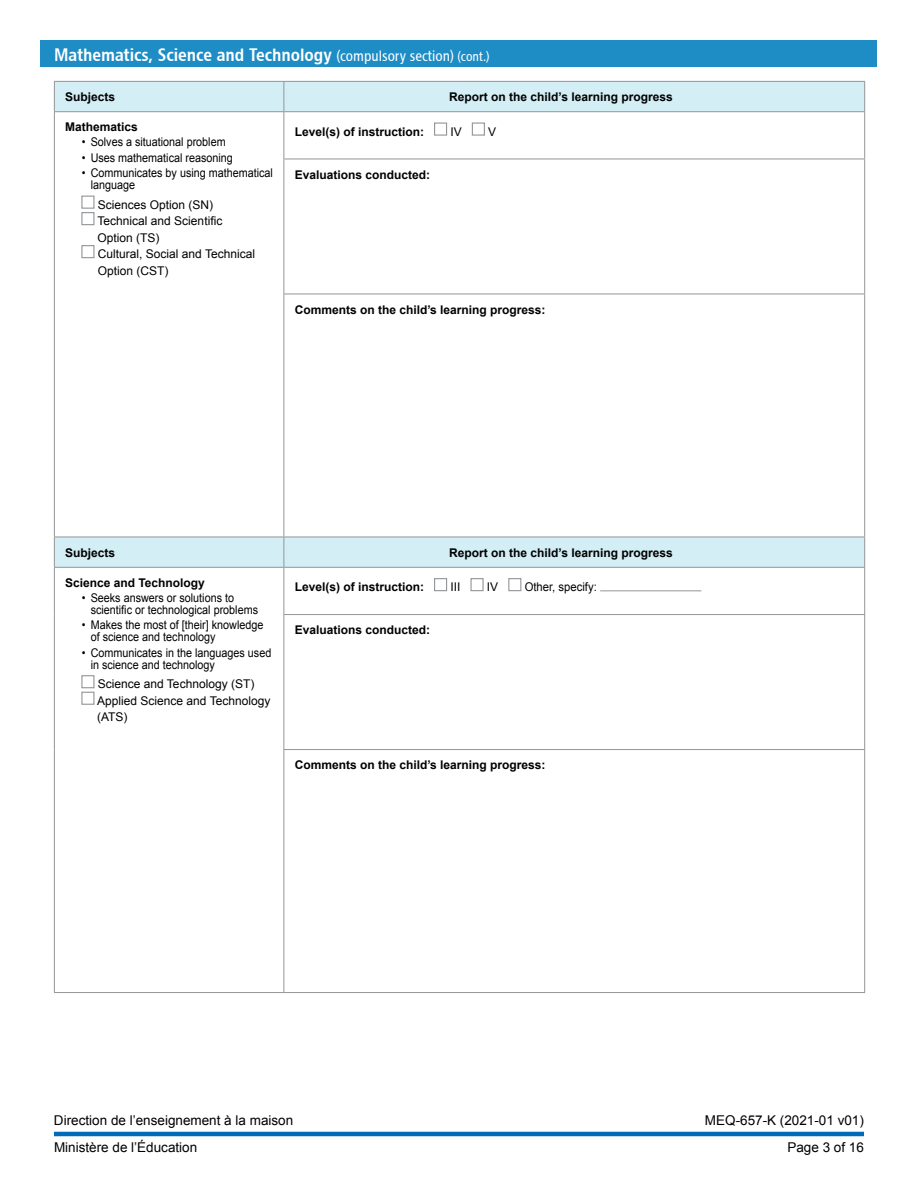
<style>
.page{position:relative;width:918px;height:1188px;background:#fff}
.page>*{position:absolute;margin:0;border:0;box-sizing:border-box;transform-origin:0 0}
.t1{font:18px "Chaloult Cond Demi Gras Normal";color:#fff}
.t2{font:13.5px "Arial";color:#000}
.t3{font:700 12px "Arial";color:#000}
.t4{font:12px/12px "Arial";color:#000;scale:.9 1}
.t5{font:12px/16.5px "Arial";color:#000}
.t6{font:12px "Arial";color:#000;scale:.94 1}
.s1{font-family:"Chaloult Cond Normal";font-size:15px}
.s2{font-family:"Chaloult Cond Normal";font-size:13.5px}
.s3{font-style:inherit}
</style>
<div class="page">
<hr style="left:54px;top:1132px;width:810px;height:4px;background:#006bb7">
<div style="left:40px;top:40px;width:838px;height:28px;background:#1f8dc5"></div>
<svg style="left:55px;top:82px;width:809px;height:485px"></svg>
<hr style="left:54px;top:81px;width:230px;height:1px;background:#939598">
<svg style="left:54px;top:82px;width:1px;height:29px"></svg>
<hr style="left:284px;top:81px;width:581px;height:1px;background:#939598">
<svg style="left:284px;top:82px;width:1px;height:29px"></svg>
<svg style="left:864px;top:82px;width:1px;height:29px"></svg>
<hr style="left:54px;top:111px;width:230px;height:1px;background:#939598">
<hr style="left:54px;top:112px;width:1px;height:47px;background:#939598">
<hr style="left:284px;top:111px;width:581px;height:1px;background:#939598">
<hr style="left:284px;top:112px;width:1px;height:47px;background:#939598">
<hr style="left:864px;top:112px;width:1px;height:47px;background:#939598">
<hr style="left:54px;top:159px;width:1px;height:135px;background:#939598">
<hr style="left:284px;top:159px;width:581px;height:1px;background:#939598">
<hr style="left:284px;top:159px;width:1px;height:135px;background:#939598">
<hr style="left:864px;top:159px;width:1px;height:135px;background:#939598">
<hr style="left:54px;top:294px;width:1px;height:243px;background:#939598">
<hr style="left:284px;top:294px;width:581px;height:1px;background:#939598">
<hr style="left:284px;top:294px;width:1px;height:243px;background:#939598">
<hr style="left:864px;top:294px;width:1px;height:243px;background:#939598">
<hr style="left:54px;top:537px;width:230px;height:1px;background:#939598">
<hr style="left:54px;top:537px;width:1px;height:30px;background:#939598">
<hr style="left:284px;top:537px;width:581px;height:1px;background:#939598">
<hr style="left:284px;top:537px;width:1px;height:30px;background:#939598">
<hr style="left:864px;top:537px;width:1px;height:30px;background:#939598">
<hr style="left:54px;top:567px;width:230px;height:1px;background:#939598">
<hr style="left:54px;top:568px;width:1px;height:47px;background:#939598">
<hr style="left:284px;top:567px;width:581px;height:1px;background:#939598">
<hr style="left:284px;top:568px;width:1px;height:46px;background:#939598">
<hr style="left:864px;top:568px;width:1px;height:46px;background:#939598">
<hr style="left:54px;top:615px;width:1px;height:135px;background:#939598">
<hr style="left:284px;top:614px;width:581px;height:1px;background:#939598">
<hr style="left:284px;top:615px;width:1px;height:134px;background:#939598">
<hr style="left:864px;top:615px;width:1px;height:134px;background:#939598">
<hr style="left:54px;top:750px;width:1px;height:242px;background:#939598">
<hr style="left:284px;top:749px;width:581px;height:1px;background:#939598">
<hr style="left:284px;top:750px;width:1px;height:242px;background:#939598">
<hr style="left:864px;top:750px;width:1px;height:242px;background:#939598">
<hr style="left:54px;top:992px;width:230px;height:1px;background:#939598">
<hr style="left:284px;top:992px;width:581px;height:1px;background:#939598">
<div style="left:81px;top:196px;width:13px;height:13px;border:1px solid #939598"></div>
<div style="left:81px;top:212px;width:13px;height:13px;border:1px solid #939598"></div>
<div style="left:81px;top:245px;width:13px;height:13px;border:1px solid #939598"></div>
<div style="left:434px;top:123px;width:13px;height:13px;border:1px solid #939598"></div>
<div style="left:472px;top:123px;width:13px;height:13px;border:1px solid #939598"></div>
<div style="left:81px;top:675px;width:13px;height:13px;border:1px solid #939598"></div>
<div style="left:81px;top:692px;width:13px;height:13px;border:1px solid #939598"></div>
<div style="left:434px;top:578px;width:13px;height:13px;border:1px solid #939598"></div>
<div style="left:470px;top:578px;width:14px;height:13px;border:1px solid #939598"></div>
<div style="left:508px;top:578px;width:13px;height:13px;border:1px solid #939598"></div>
<hr style="left:600px;top:590px;width:101px;height:1px;background:#939598">
<h3 class="t1" style="left:54px;top:43px;width:437px">Mathematics, Science and Technology <span class="s1">(compulsory section)</span> <span class="s2">(cont.)</span></h3>
<p class="t3" style="left:65px;top:89px;width:52px">Subjects</p>
<p class="t3" style="left:449px;top:89px;width:225px">Report on the child’s learning progress</p>
<p class="t3" style="left:65px;top:119px;width:74px">Mathematics</p>
<p class="t4" style="left:82px;top:136px;width:162px">• Solves a situational problem</p>
<p class="t4" style="left:82px;top:152px;width:170px">• Uses mathematical reasoning</p>
<p class="t4" style="left:91px;top:167px;width:204px;text-indent:-9px">• Communicates by using mathematical language</p>
<p class="t5" style="left:98px;top:196px;width:159px">Sciences <span class="s3">Option</span> (SN)<br>Technical and Scientific<br>Option (TS)<br>Cultural, Social and Technical<br>Option (CST)</p>
<p class="t3" style="left:295px;top:124px;width:131px">Level(s) of instruction:</p>
<p class="t5" style="left:450px;top:123px;width:13px">IV</p>
<p class="t5" style="left:488px;top:123px;width:10px">V</p>
<p class="t3" style="left:295px;top:166px;width:137px">Evaluations conducted:</p>
<p class="t3" style="left:295px;top:301px;width:252px">Comments on the child’s learning progress:</p>
<p class="t3" style="left:65px;top:544px;width:52px">Subjects</p>
<p class="t3" style="left:449px;top:544px;width:225px">Report on the child’s learning progress</p>
<p class="t3" style="left:65px;top:575px;width:141px">Science and Technology</p>
<p class="t4" style="left:91px;top:592px;width:188px;text-indent:-9px">• Seeks answers or solutions to scientific or technological problems</p>
<p class="t4" style="left:91px;top:619px;width:194px;text-indent:-9px">• Makes the most of [their] knowledge of science and technology</p>
<p class="t4" style="left:91px;top:646px;width:202px;text-indent:-9px">• Communicates in the languages used in science and technology</p>
<p class="t5" style="left:97px;top:676px;width:175px">Science and Technology (ST)<br>Applied Science and Technology (ATS)</p>
<p class="t3" style="left:295px;top:579px;width:131px">Level(s) of instruction:</p>
<p class="t5" style="left:450px;top:579px;width:12px">III</p>
<p class="t5" style="left:487px;top:579px;width:13px">IV</p>
<p class="t6" style="left:525px;top:579px;width:78px">Other, specify:</p>
<p class="t3" style="left:295px;top:622px;width:137px">Evaluations conducted:</p>
<p class="t3" style="left:295px;top:757px;width:252px">Comments on the child’s learning progress:</p>
<p class="t2" style="left:54px;top:1112px;width:241px">Direction de l’enseignement à la maison</p>
<p class="t2" style="left:705px;top:1112px;width:161px">MEQ-657-K (2021-01 v01)</p>
<p class="t2" style="left:54px;top:1139px;width:145px">Ministère de l’Éducation</p>
<p class="t2" style="left:787px;top:1139px;width:78px">Page 3 of 16</p>
</div>
